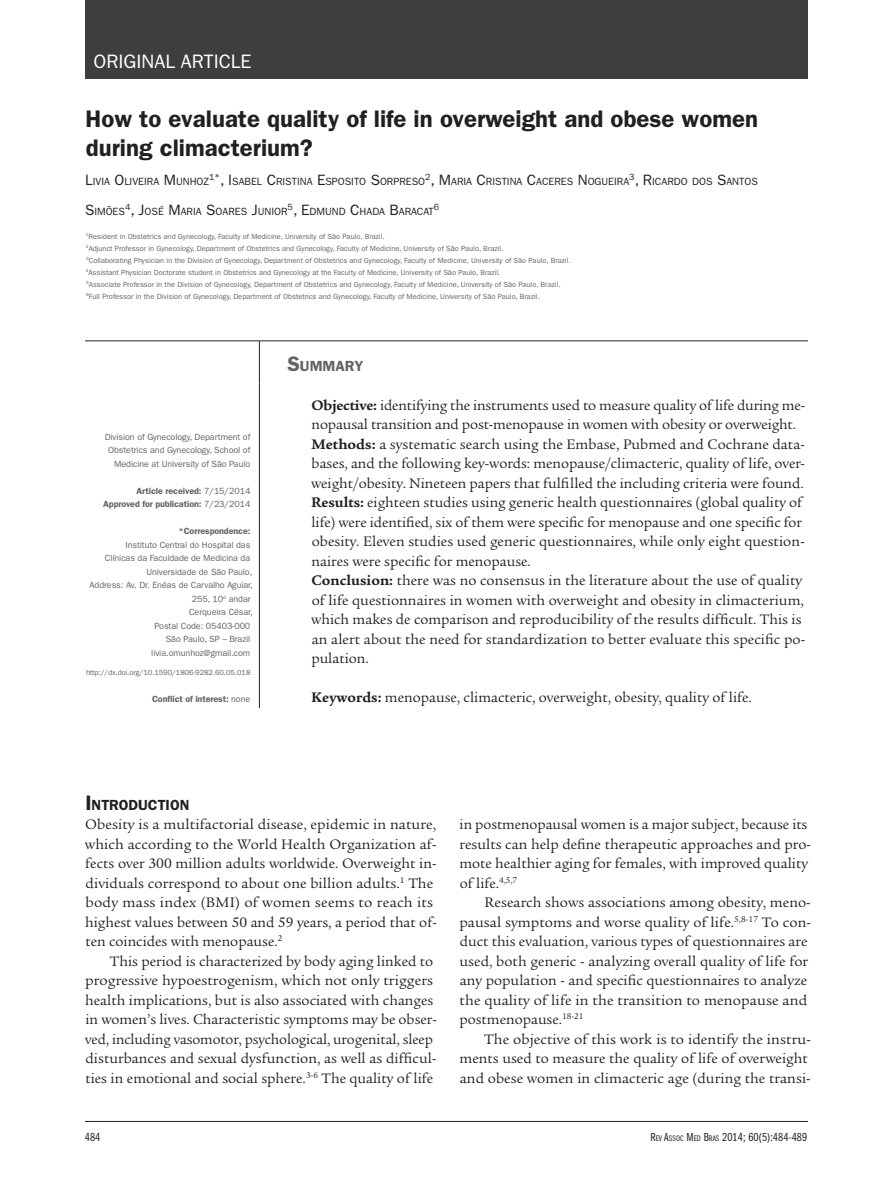
<style>
.page{position:relative;width:893px;height:1191px;background:#fff}
.page>*{position:absolute;margin:0;border:0;box-sizing:border-box;transform-origin:0 0}
.t1{font:600 24px/29.2px "ITC Franklin Gothic Std";color:#231f20}
.t2{font:19.5px "ITC Franklin Gothic Std";color:#fff}
.t3{font:15px/19.5px "Legacy Serif Std";color:#231f20}
.t4{font:600 14.7px "ITC Franklin Gothic Std";color:#231f20}
.t5{font:600 14.7px "ITC Franklin Gothic Std";color:#636366}
.t6{font:12px "ITC Franklin Gothic Std Bk Cp";letter-spacing:.01em;color:#231f20}
.t7{font:10.5px "ITC Franklin Gothic Std";color:#231f20}
.t8{font:9px/13.5px "ITC Franklin Gothic Std";letter-spacing:-.01em;color:#636366;text-align:right}
.t9{font:600 9px/13.5px "ITC Franklin Gothic Std";letter-spacing:-.01em;color:#636366;text-align:right}
.t10{font:9px "ITC Franklin Gothic Std";color:#231f20}
.t11{font:7.5px/12px "ITC Franklin Gothic Std";color:#636366}
.s1{font-size:15px}
.s2{font-weight:400}
.s3{font-size:21px}
.s4{font-weight:700}
.s5{font-size:8.4px}
</style>
<div class="page">
<hr style="left:85px;top:78px;width:723px;height:1px;background:#231f20">
<hr style="left:85px;top:1121px;width:723px;height:1px;background:#231f20">
<div style="left:85px;top:0;width:723px;height:78px;background:#3e3e3f"></div>
<hr style="left:259px;top:341px;width:1px;height:42px;background:#231f20">
<hr style="left:259px;top:388px;width:1px;height:320px;background:#231f20">
<hr style="left:85px;top:340px;width:174px;height:1px;background:#231f20">
<svg style="left:259px;top:340px;width:46px;height:1px"></svg>
<hr style="left:305px;top:340px;width:503px;height:1px;background:#231f20">
<h2 class="t2" style="left:94px;top:50px;width:159px">Original Article</h2>
<h1 class="t1" style="left:86px;top:104px;width:674px">How to evaluate quality of life in overweight and obese women during climacterium?</h1>
<p class="t7" style="left:85px;top:176px;width:674px"><span class="s1">L</span>IVIA <span class="s1">O</span>LIVEIRA <span class="s1">M</span>UNHOZ<sup>1*</sup><span class="s1">, I</span> SABEL <span class="s1">C</span>RISTINA <span class="s1">E</span>SPOSITO <span class="s1">S</span>ORPRESO<sup>2</sup><span class="s1">, M</span>ARIA <span class="s1">C</span>RISTINA <span class="s1">C</span>ACERES <span class="s1">N</span> OGUEIRA<sup>3</sup><span class="s1">, R</span> ICARDO DOS <span class="s1">S</span>ANTOS</p>
<p class="t7" style="left:85px;top:205px;width:350px"><span class="s1">S</span>IMÕES<sup>4</sup><span class="s1">, J</span>OSÉ <span class="s1">M</span>ARIA <span class="s1">S</span>OARES <span class="s1">J</span>UNIOR<sup>5</sup><span class="s1">, E</span> DM UND <span class="s1">C</span>HADA <span class="s1">B</span>ARACAT</p>
<p class="t10" style="left:434px;top:201px;width:7px">6</p>
<p class="t11" style="left:86px;top:230px;width:487px"><sup>1</sup>Resident in Obstetrics and Gynecology, Faculty of Medicine, University of São Paulo, Brazil.<br><sup>2</sup>Adjunct Professor in Gynecology, Department of Obstetrics and Gynecology, Faculty of Medicine, University of São Paulo, Brazil.<br><sup>3</sup>Collaborating Physician in the Division of Gynecology, Department of Obstetrics and Gynecology, Faculty of Medicine, University of São Paulo, Brazil.<br><sup>4</sup>Assistant Physician Doctorate student in Obstetrics and Gynecology at the Faculty of Medicine, University of São Paulo, Brazil.<br><sup>5</sup>Associate Professor in the Division of Gynecology, Department of Obstetrics and Gynecology, Faculty of Medicine, University of São Paulo, Brazil.<br><sup>6</sup>Full Professor in the Division of Gynecology, Department of Obstetrics and Gynecology, Faculty of Medicine, University of São Paulo, Brazil.</p>
<p class="t8" style="left:105px;top:430px;width:147px">Division of Gynecology, Department of<br>Obstetrics and Gynecology, School of<br>Medicine at University of São Paulo</p>
<p class="t9" style="left:103px;top:484px;width:149px">Article received: <span class="s2">7/15/2014<br></span>Approved for publication: <span class="s2">7/23/2014</span></p>
<p class="t9" style="left:178px;top:524px;width:74px">*Correspondence:</p>
<p class="t8" style="left:90px;top:538px;width:165px">I nstituto Central do Hospital das<br>Clínicas da Faculdade de Medicina da<br>Universidade de São Paulo,<br>Address: Av. Dr. Enéas de Carvalho Aguiar,<br>255, 10<sup>o</sup> andar<br>Cerqueira César,<br>Postal Code: 05403-000<br>São Paulo, SP – Brazil livia.omunhoz@gmail.com</p>
<p class="t11" style="left:86px;top:667px;width:166px">http://dx.doi.org/10.1590/1806-9282.60.05.018</p>
<p class="t9" style="left:152px;top:692px;width:100px">Conflict of interest: <span class="s2">none</span></p>
<p class="t5" style="left:287px;top:357px;width:77px"><span class="s3">S</span>UMMARY</p>
<p class="t3" style="left:311px;top:395px;width:496px"><span class="s4">Objective:</span> identifying the instruments used to measure quality of life during me&shy;nopausal transition and post-menopause in women with obesity or overweight.<br><span class="s4">Methods:</span> a systematic search using the Embase, Pubmed and Cochrane data&shy;bases, and the following key-words: menopause/climacteric, quality of life, over&shy;weight/obesity. Nineteen papers that fulfilled the including criteria were found.<br><span class="s4">Results:</span> eighteen studies using generic health questionnaires (global quality of life) were identified, six of them were specific for menopause and one specific for obesity. Eleven studies used generic questionnaires, while only eight question&shy;naires were specific for menopause.<br><span class="s4">Conclusion:</span> there was no consensus in the literature about the use of quality of life questionnaires in women with overweight and obesity in climacterium, which makes de comparison and reproducibility of the results difficult. This is an alert about the need for standardization to better evaluate this specific po&shy;pulation.</p>
<p class="t3" style="left:311px;top:688px;width:442px"><span class="s4">Keywords:</span> menopause, climacteric, overweight, obesity, quality of life.</p>
<p class="t4" style="left:85px;top:796px;width:106px"><span class="s3">I</span>NTRODUCTION</p>
<p class="t3" style="left:85px;top:814px;width:353px">Obesity is a multifactorial disease, epidemic in nature, which according to the World Health Organization af&shy;fects over 300 million adults worldwide. Overweight in&shy;dividuals correspond to about one billion adults.<sup>1</sup> The body mass index (BMI) of women seems to reach its highest values between 50 and 59 years, a period that of&shy;ten coincides with menopause.<sup>2</sup></p>
<p class="t3" style="left:85px;top:951px;width:353px;text-indent:25px">This period is characterized by body aging linked to progressive hypoestrogenism, which not only triggers health implications, but is also associated with changes in women’s lives. Characteristic symptoms may be obser&shy;ved, including vasomotor, psychological, urogenital, sleep disturbances and sexual dysfunction, as well as difficul&shy;ties in emotional and social sphere.<sup>3-6</sup> The quality of life</p>
<p class="t3" style="left:459px;top:814px;width:353px">in postmenopausal women is a major subject, because its results can help define therapeutic approaches and pro&shy;mote healthier aging for females, with improved quality of life.<sup>4,5,7</sup></p>
<p class="t3" style="left:459px;top:892px;width:353px;text-indent:25px">Research shows associations among obesity, meno&shy;pausal symptoms and worse quality of life.<sup>5,8-17</sup> To con&shy;duct this evaluation, various types of questionnaires are used, both generic - analyzing overall quality of life for any population - and specific questionnaires to analyze the quality of life in the transition to menopause and postmenopause.<sup>18-21</sup></p>
<p class="t3" style="left:459px;top:1029px;width:353px;text-indent:25px">The objective of this work is to identify the instru&shy;ments used to measure the quality of life of overweight and obese women in climacteric age (during the transi-</p>
<p class="t6" style="left:85px;top:1130px;width:17px">484</p>
<p class="t6" style="left:650px;top:1130px;width:158px">R<span class="s5">EV</span> A<span class="s5">SSOC</span> M<span class="s5">ED</span> B<span class="s5">RAS</span> 2014; 60(5):484-489</p>
</div>
